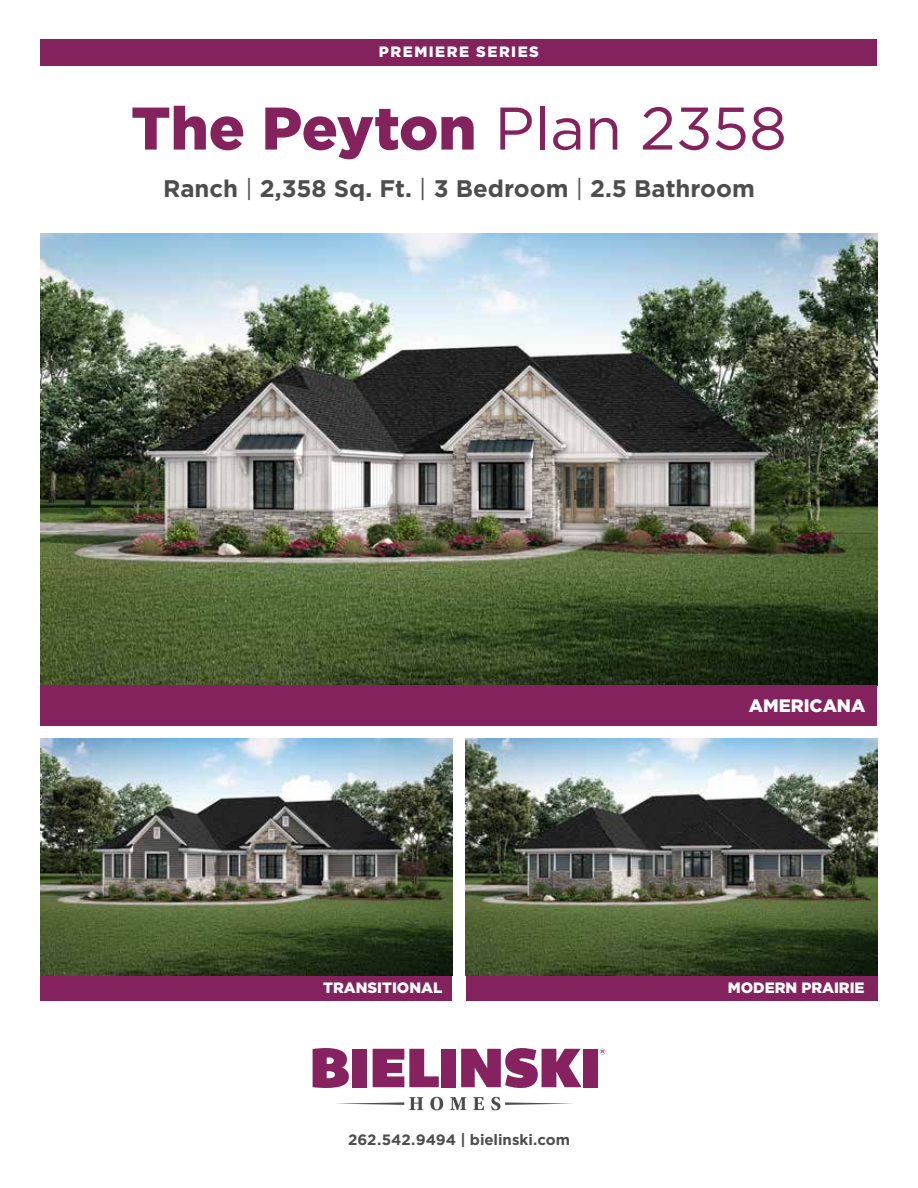
<style>
.page{position:relative;width:918px;height:1188px;background:#fff}
.page>*{position:absolute;margin:0;border:0;box-sizing:border-box;transform-origin:0 0}
.t1{font:900 60px "Gotham HTF";color:#84225e}
.t2{font:700 24px "Gotham HTF";color:#4d4d4f}
.t3{font:900 18px "Gotham HTF";color:#fff}
.t4{font:700 15px "Gotham HTF";color:#4d4d4f}
.t5{font:900 15px "Gotham HTF";color:#fff}
.t6{font:900 15px "Gotham HTF";letter-spacing:.1em;color:#fff}
.s1{font-weight:400}
</style>
<div class="page">
<svg style="left:313px;top:1048px;width:36px;height:40px"></svg>
<div style="left:352px;top:1049px;width:15px;height:38px;background:#86225f"></div>
<svg style="left:373px;top:1049px;width:66px;height:38px"></svg>
<div style="left:441px;top:1049px;width:15px;height:38px;background:#86225f"></div>
<svg style="left:461px;top:1048px;width:121px;height:40px"></svg>
<div style="left:583px;top:1049px;width:15px;height:38px;background:#86225f"></div>
<svg style="left:336px;top:1097px;width:87px;height:13px"></svg>
<svg style="left:430px;top:1097px;width:13px;height:13px"></svg>
<svg style="left:450px;top:1097px;width:16px;height:13px"></svg>
<svg style="left:473px;top:1097px;width:11px;height:13px"></svg>
<svg style="left:491px;top:1097px;width:82px;height:13px"></svg>
<svg style="left:600px;top:1049px;width:5px;height:5px"></svg>
<div style="left:40px;top:39px;width:838px;height:27px;background:#84225e"></div>
<div style="left:466px;top:975px;width:412px;height:25px;background:#84225e"></div>
<div style="left:40px;top:975px;width:412px;height:25px;background:#84225e"></div>
<img style="left:40px;top:233px;width:838px;height:453px">
<div style="left:40px;top:686px;width:838px;height:40px;background:#84225e"></div>
<img style="left:466px;top:739px;width:412px;height:236px">
<img style="left:40px;top:739px;width:412px;height:236px">
<p class="t6" style="left:379px;top:43px;width:162px">PREMIERE SERIES</p>
<h1 class="t1" style="left:131px;top:94px;width:657px">The Peyton <span class="s1">Plan 2358</span></h1>
<p class="t2" style="left:163px;top:175px;width:593px">Ranch <span class="s1">|</span> 2,358 Sq. Ft. <span class="s1">|</span> 3 Bedroom <span class="s1">|</span> 2.5 Bathroom</p>
<p class="t3" style="left:749px;top:695px;width:118px">AMERICANA</p>
<p class="t5" style="left:323px;top:979px;width:121px">TRANSITIONAL</p>
<p class="t5" style="left:728px;top:979px;width:138px">MODERN PRAIRIE</p>
<p class="t4" style="left:348px;top:1131px;width:223px">262.542.9494 | bielinski.com</p>
</div>
